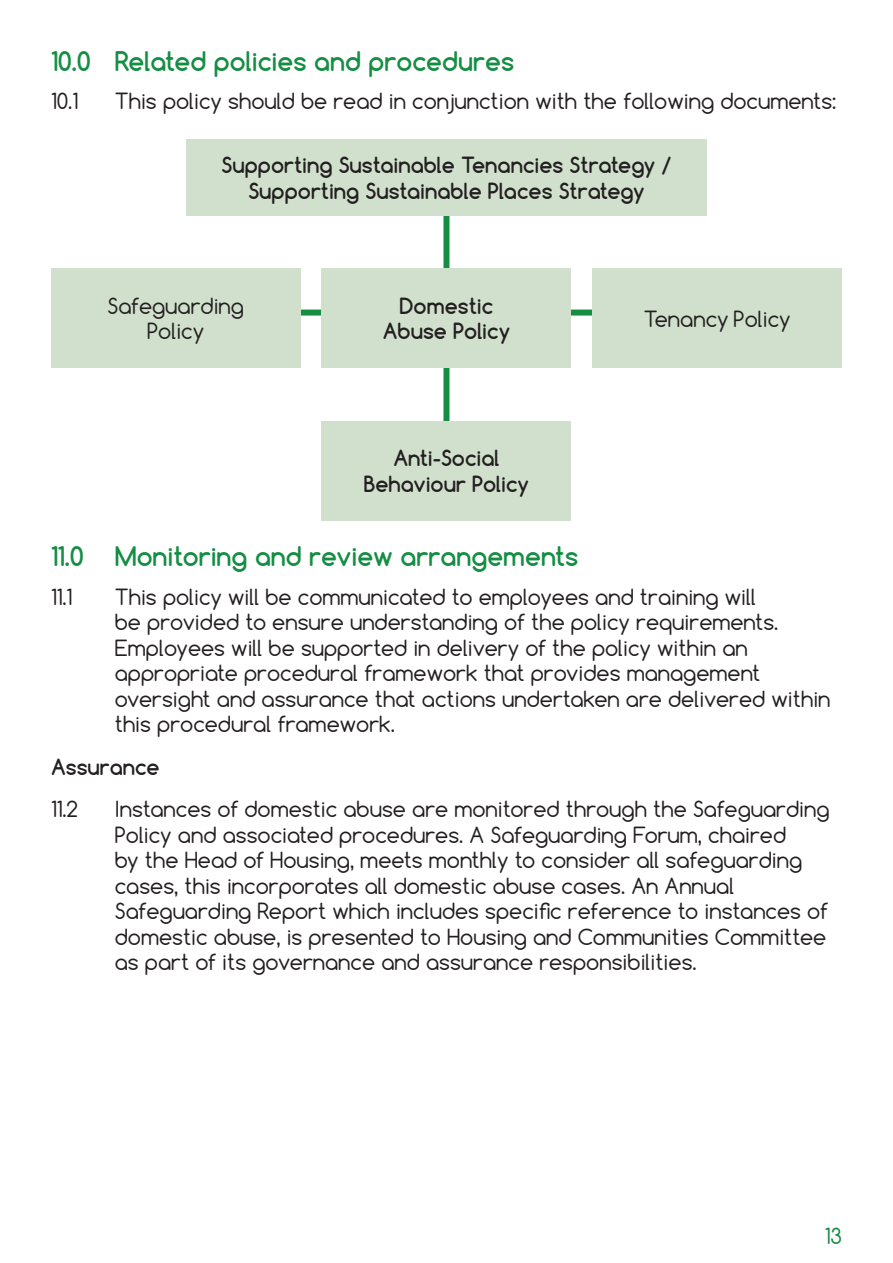
<style>
.page{position:relative;width:893px;height:1263px;background:#fff}
.page>*{position:absolute;margin:0;border:0;box-sizing:border-box;transform-origin:0 0}
.t1{font:700 25.5px "Comfortaa";color:#158e44}
.t2{font:21px/25.5px "Comfortaa";color:#231f20}
.t3{font:700 21px/25.5px "Comfortaa";color:#231f20;text-align:center}
.t4{font:21px "Comfortaa";color:#158e44}
</style>
<div class="page">
<div style="left:443px;top:170px;width:6px;height:314px;background:#158e44"></div>
<div style="left:168px;top:310px;width:553px;height:6px;background:#158e44"></div>
<div style="left:186px;top:139px;width:521px;height:77px;background:#d1e0cd"></div>
<div style="left:592px;top:269px;width:250px;height:99px;background:#d1e0cd"></div>
<div style="left:51px;top:269px;width:249px;height:99px;background:#d1e0cd"></div>
<div style="left:322px;top:269px;width:249px;height:99px;background:#d1e0cd"></div>
<div style="left:322px;top:421px;width:249px;height:99px;background:#d1e0cd"></div>
<p class="t1" style="left:51px;top:45px;width:465px">10.0 Related policies and procedures</p>
<p class="t2" style="left:51px;top:88px;width:29px">10.1</p>
<p class="t2" style="left:115px;top:88px;width:723px">This policy should be read in conjunction with the following documents:</p>
<p class="t3" style="left:222px;top:152px;width:451px">Supporting Sustainable Tenancies Strategy /<br>Supporting Sustainable Places Strategy</p>
<p class="t2" style="left:107px;top:293px;width:138px;text-align:center">Safeguarding<br>Policy</p>
<p class="t3" style="left:383px;top:293px;width:129px">Domestic<br>Abuse Policy</p>
<p class="t3" style="left:364px;top:445px;width:167px">Anti-Social<br>Behaviour Policy</p>
<p class="t2" style="left:644px;top:306px;width:148px">Tenancy Policy</p>
<p class="t1" style="left:51px;top:540px;width:529px">11.0 Monitoring and review arrangements</p>
<p class="t2" style="left:51px;top:584px;width:23px">11.1</p>
<p class="t2" style="left:115px;top:584px;width:717px">This policy will be communicated to employees and training will<br>be provided to ensure understanding of the policy requirements.<br>Employees will be supported in delivery of the policy within an appropriate procedural framework that provides management oversight and assurance that actions undertaken are delivered within this procedural framework.</p>
<p class="t3" style="left:51px;top:754px;width:110px">Assurance</p>
<p class="t2" style="left:51px;top:796px;width:29px">11.2</p>
<p class="t2" style="left:115px;top:796px;width:716px">Instances of domestic abuse are monitored through the Safeguarding Policy and associated procedures. A Safeguarding Forum, chaired<br>by the Head of Housing, meets monthly to consider all safeguarding cases, this incorporates all domestic abuse cases. An Annual Safeguarding Report which includes specific reference to instances of domestic abuse, is presented to Housing and Communities Committee as part of its governance and assurance responsibilities.</p>
<p class="t4" style="left:825px;top:1222px;width:19px">13</p>
</div>
